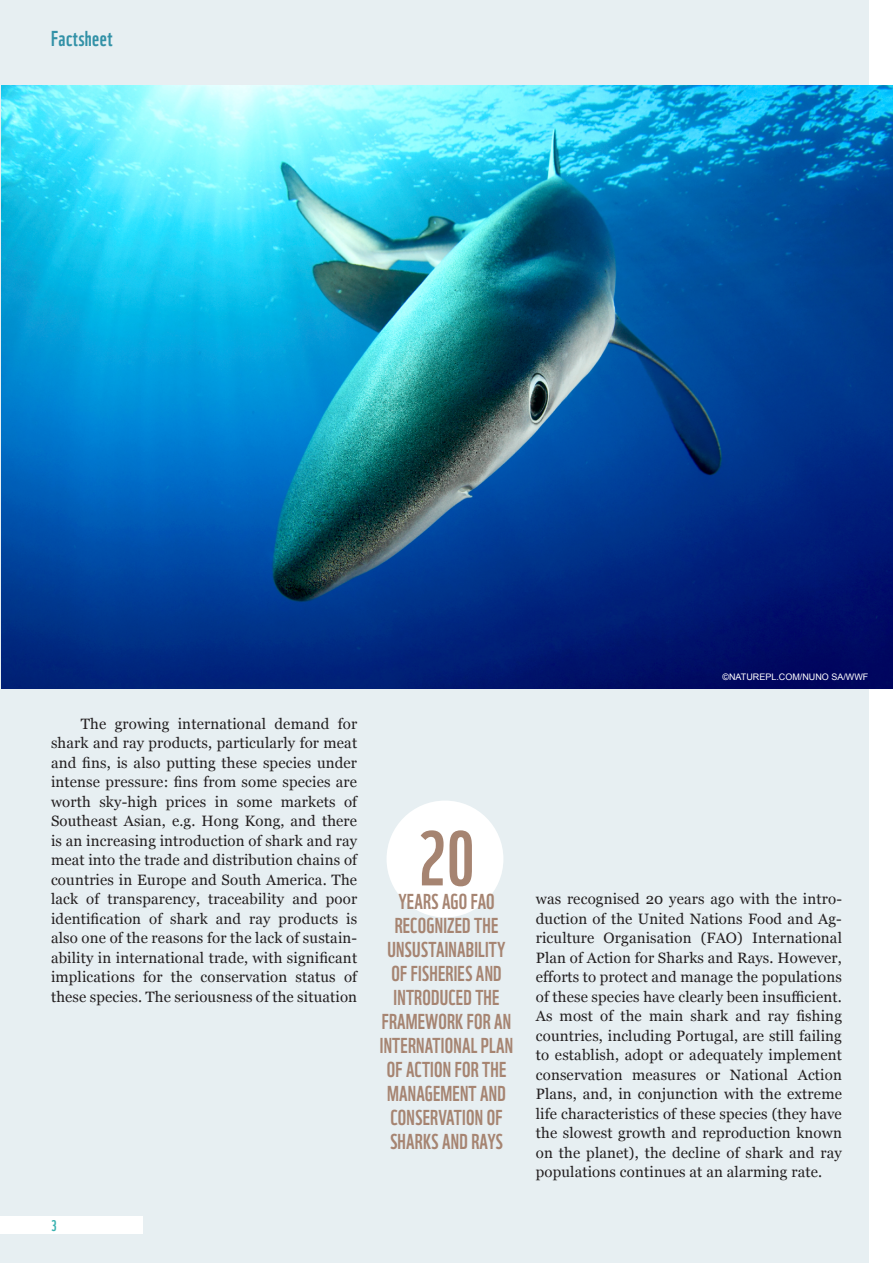
<style>
.page{position:relative;width:893px;height:1263px;background:#fff}
.page>*{position:absolute;margin:0;border:0;box-sizing:border-box;transform-origin:0 0}
.t1{font:75px "WWF";color:#a68471}
.t2{font:21px/24px "WWF";letter-spacing:.01em;color:#a68471;text-align:center}
.t3{font:21px "WWF";letter-spacing:.02em;color:#3291a7}
.t4{font:15px/19.5px "Georgia";letter-spacing:.01em;color:#231f20;text-align:justify}
.t5{font:15px "WWF";color:#38b1af}
.t6{font:9px "Arial";color:#fff}
</style>
<div class="page">
<div style="left:0;top:0;width:868px;height:1263px;background:#e7eff2"></div>
<div style="left:0;top:1217px;width:142px;height:17px;background:#fff"></div>
<div style="left:387px;top:800px;width:116px;height:117px;background:#fff;border-radius:50%"></div>
<img style="left:2px;top:85px;width:891px;height:603px">
<h2 class="t3" style="left:51px;top:22px;width:63px">Factsheet</h2>
<p class="t4" style="left:51px;top:713px;width:308px;text-indent:30px">The growing international demand for shark and ray products, particularly for meat and fins, is also putting these species under intense pressure: fins from some species are worth sky-high prices in some markets of Southeast Asian, e.g. Hong Kong, and there is an increasing introduction of shark and ray meat into the trade and distribution chains of countries in Europe and South America. The lack of transparency, traceability and poor identification of shark and ray products is also one of the reasons for the lack of sustain&shy;ability in international trade, with significant implications for the conservation status of these species. The seriousness of the situation</p>
<h1 class="t1" style="left:418px;top:800px;width:58px">20</h1>
<h2 class="t2" style="left:380px;top:888px;width:135px">YEARS AGO FAO<br>RECOGNIZED THE<br>UNSUSTAINABILITY<br>OF FISHERIES AND<br>INTRODUCED THE<br>FRAMEWORK FOR AN<br>INTERNATIONAL PLAN<br>OF ACTION FOR THE<br>MANAGEMENT AND<br>CONSERVATION OF<br>SHARKS AND RAYS</h2>
<p class="t5" style="left:51px;top:1214px;width:7px">3</p>
<p class="t6" style="left:722px;top:671px;width:147px">©NATUREPL.COM/NUNO SA/WWF</p>
<p class="t4" style="left:536px;top:888px;width:308px">was recognised 20 years ago with the intro&shy;duction of the United Nations Food and Ag&shy;riculture Organisation (FAO) International Plan of Action for Sharks and Rays. However, efforts to protect and manage the populations of these species have clearly been insufficient.<br>As most of the main shark and ray fishing countries, including Portugal, are still failing to establish, adopt or adequately implement conservation measures or National Action Plans, and, in conjunction with the extreme life characteristics of these species (they have the slowest growth and reproduction known on the planet), the decline of shark and ray populations continues at an alarming rate.</p>
</div>
